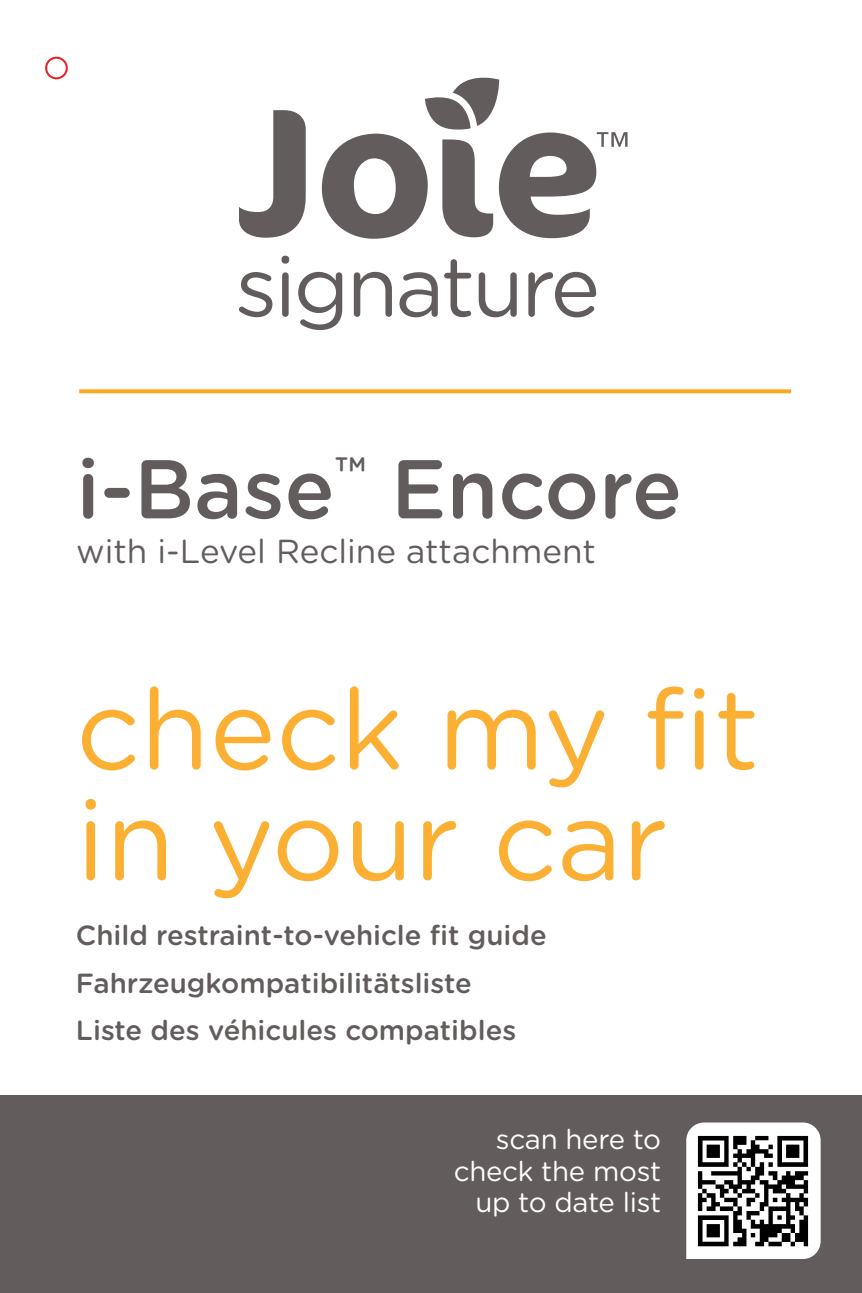
<style>
.page{position:relative;width:862px;height:1293px;background:#fff}
.page>*{position:absolute;margin:0;border:0;box-sizing:border-box;transform-origin:0 0}
.t1{font:112.4px "Gotham Rounded";color:#fbb033}
.t2{font:500 83.2px "Gotham Rounded";color:#625c5c}
.t3{font:33.2px "Gotham Rounded";color:#625c5c}
.t4{font:500 27.6px "Gotham Rounded";color:#625c5c}
.t5{font:27.6px/31.6px "Gotham Rounded";letter-spacing:-.01em;color:#fff;text-align:right}
</style>
<div class="page">
<div style="left:45px;top:57px;width:23px;height:22px;border:2px solid #ee1d23;border-radius:50%"></div>
<svg style="left:239px;top:272px;width:33px;height:45px"></svg>
<div style="left:282px;top:272px;width:7px;height:45px;background:#625c5c;border-radius:3px"></div>
<div style="left:281px;top:256px;width:8px;height:8px;background:#625c5c;border-radius:4px"></div>
<svg style="left:298px;top:272px;width:44px;height:58px"></svg>
<svg style="left:354px;top:272px;width:38px;height:45px"></svg>
<svg style="left:399px;top:272px;width:39px;height:45px"></svg>
<svg style="left:444px;top:259px;width:27px;height:58px"></svg>
<svg style="left:479px;top:272px;width:38px;height:45px"></svg>
<svg style="left:528px;top:272px;width:68px;height:45px"></svg>
<svg style="left:239px;top:110px;width:67px;height:128px"></svg>
<svg style="left:322px;top:77px;width:305px;height:162px"></svg>
<div style="left:0;top:1095px;width:862px;height:198px;background:#625c5c"></div>
<svg style="left:686px;top:1122px;width:134px;height:137px;background:#f5f5f5"></svg>
<img style="left:696px;top:1133px;width:115px;height:116px">
<svg style="left:79px;top:389px;width:712px;height:4px;background:#f9b02d"></svg>
<p class="t2" style="left:76px;top:429px;width:607px">i-Base<sup>™</sup> Encore</p>
<p class="t3" style="left:76px;top:528px;width:521px">with i-Level Recline attachment</p>
<p class="t1" style="left:76px;top:652px;width:685px">check my fit</p>
<p class="t1" style="left:76px;top:763px;width:593px">in your car</p>
<p class="t4" style="left:76px;top:916px;width:472px">Child restraint-to-vehicle fit guide</p>
<p class="t4" style="left:76px;top:963px;width:397px">Fahrzeugkompatibilitätsliste</p>
<p class="t4" style="left:76px;top:1010px;width:442px">Liste des véhicules compatibles</p>
<p class="t5" style="left:454px;top:1122px;width:209px">scan here to check the most up to date list</p>
</div>
